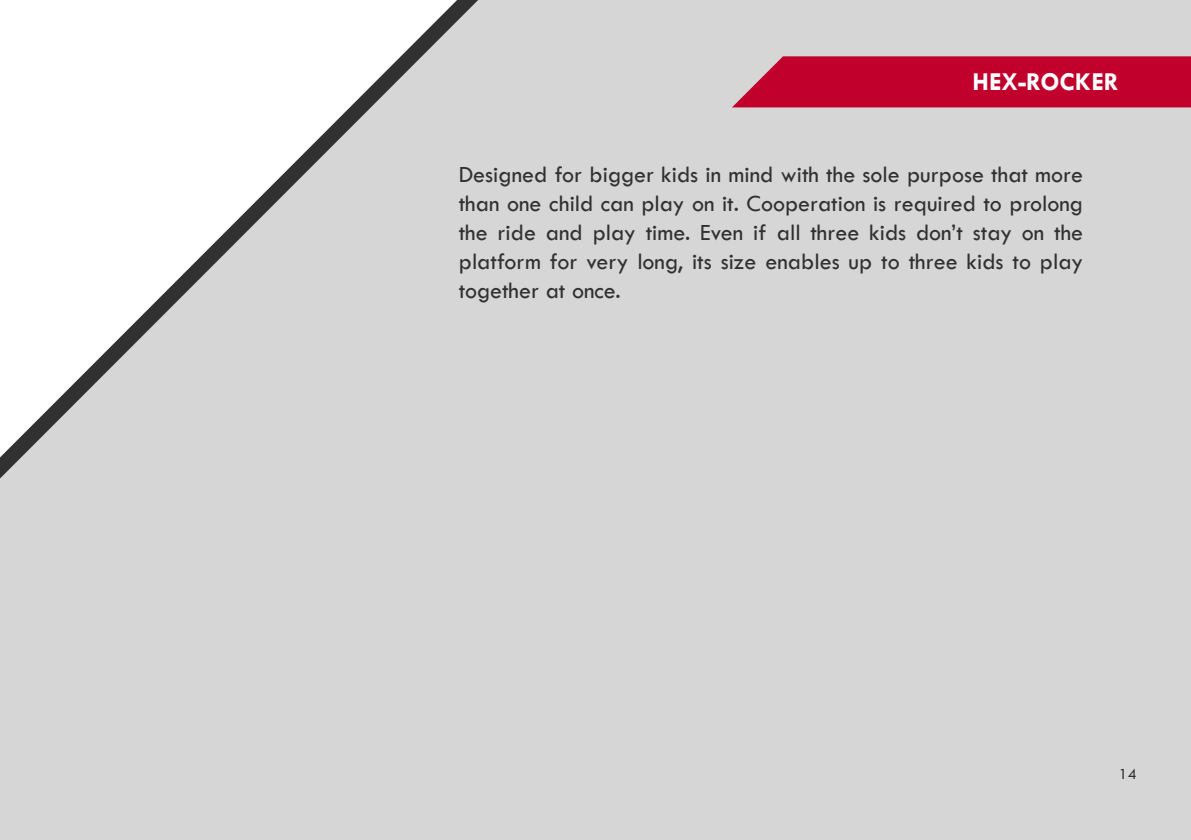
<style>
.page{position:relative;width:1191px;height:840px;background:#fff}
.page>*{position:absolute;margin:0;border:0;box-sizing:border-box;transform-origin:0 0}
.t1{font:700 26px "Tw Cen";color:#fff}
.t2{font:24px/28.8px "Tw Cen";color:#313131;text-align:justify}
.t3{font:16px "Tw Cen";color:#313131}
</style>
<div class="page">
<div style="left:0;top:0;width:1191px;height:839px;background:#d6d6d6"></div>
<svg style="left:732px;top:56px;width:459px;height:51px;background:#c20d36"></svg>
<svg style="left:0;top:0;width:478px;height:478px;fill:#d6d6d6"></svg>
<p class="t1" style="left:972px;top:66px;width:148px">HEX-ROCKER</p>
<p class="t2" style="left:459px;top:160px;width:626px">Designed for bigger kids in mind with the sole purpose that more than one child can play on it. Cooperation is required to prolong the ride and play time. Even if all three kids don’t stay on the platform for very long, its size enables up to three kids to play together at once.</p>
<p class="t3" style="left:1119px;top:763px;width:19px">14</p>
</div>
